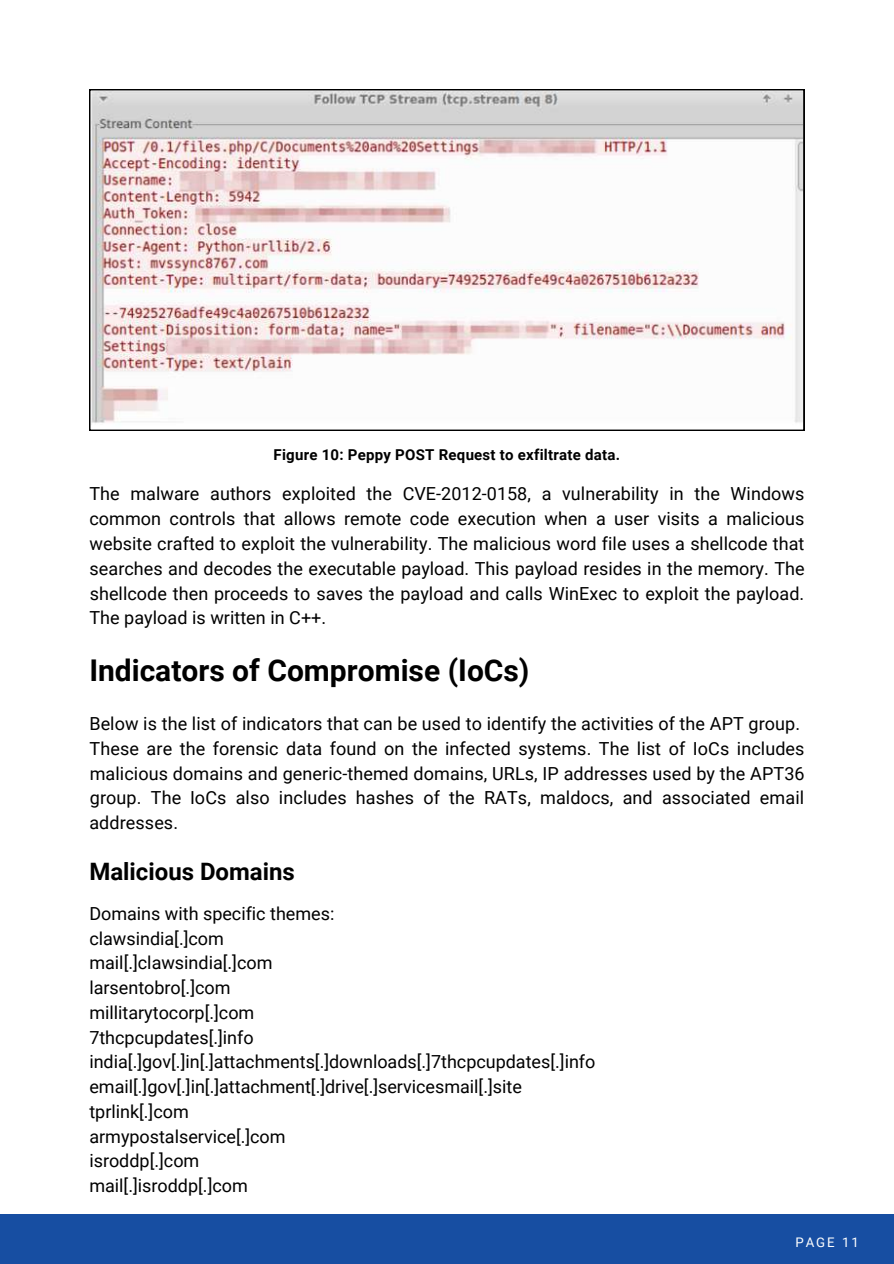
<style>
.page{position:relative;width:894px;height:1264px;background:#fff}
.page>*{position:absolute;margin:0;border:0;box-sizing:border-box;transform-origin:0 0}
.t1{font:700 30px "Roboto";color:#000}
.t2{font:700 24px "Roboto";color:#000}
.t3{font:18px/24.8px "Roboto";color:#000}
.t4{font:700 15px "Roboto";letter-spacing:.015em;color:#000}
.t5{font:13.2px "Roboto";letter-spacing:.15em;color:#fff}
</style>
<div class="page">
<svg style="left:89px;top:89px;width:715px;height:341px"></svg>
<div style="left:0;top:1213px;width:893px;height:50px;background:#174ea2"></div>
<p class="t4" style="left:273px;top:444px;width:348px">Figure 10: Peppy POST Request to exfiltrate data.</p>
<p class="t3" style="left:89px;top:481px;width:716px;text-align:justify">The malware authors exploited the CVE-2012-0158, a vulnerability in the Windows common controls that allows remote code execution when a user visits a malicious website crafted to exploit the vulnerability. The malicious word file uses a shellcode that searches and decodes the executable payload. This payload resides in the memory. The shellcode then proceeds to saves the payload and calls WinExec to exploit the payload.<br>The payload is written in C++.</p>
<h1 class="t1" style="left:89px;top:649px;width:441px">Indicators of Compromise (IoCs)</h1>
<p class="t3" style="left:89px;top:710px;width:716px">Below is the list of indicators that can be used to identify the activities of the APT group.<br>These are the forensic data found on the infected systems. The list of IoCs includes malicious domains and generic-themed domains, URLs, IP addresses used by the APT36 group. The IoCs also includes hashes of the RATs, maldocs, and associated email addresses.</p>
<h2 class="t2" style="left:89px;top:854px;width:207px">Malicious Domains</h2>
<p class="t3" style="left:89px;top:900px;width:507px">Domains with specific themes:<br>clawsindia[.]com<br>mail[.]clawsindia[.]com<br>larsentobro[.]com<br>millitarytocorp[.]com<br>7thcpcupdates[.]info india[.]gov[.]in[.]attachments[.]downloads[.]7thcpcupdates[.]info email[.]gov[.]in[.]attachment[.]drive[.]servicesmail[.]site tprlink[.]com<br>armypostalservice[.]com<br>isroddp[.]com<br>mail[.]isroddp[.]com</p>
<p class="t5" style="left:795px;top:1232px;width:65px">PAGE 11</p>
</div>
